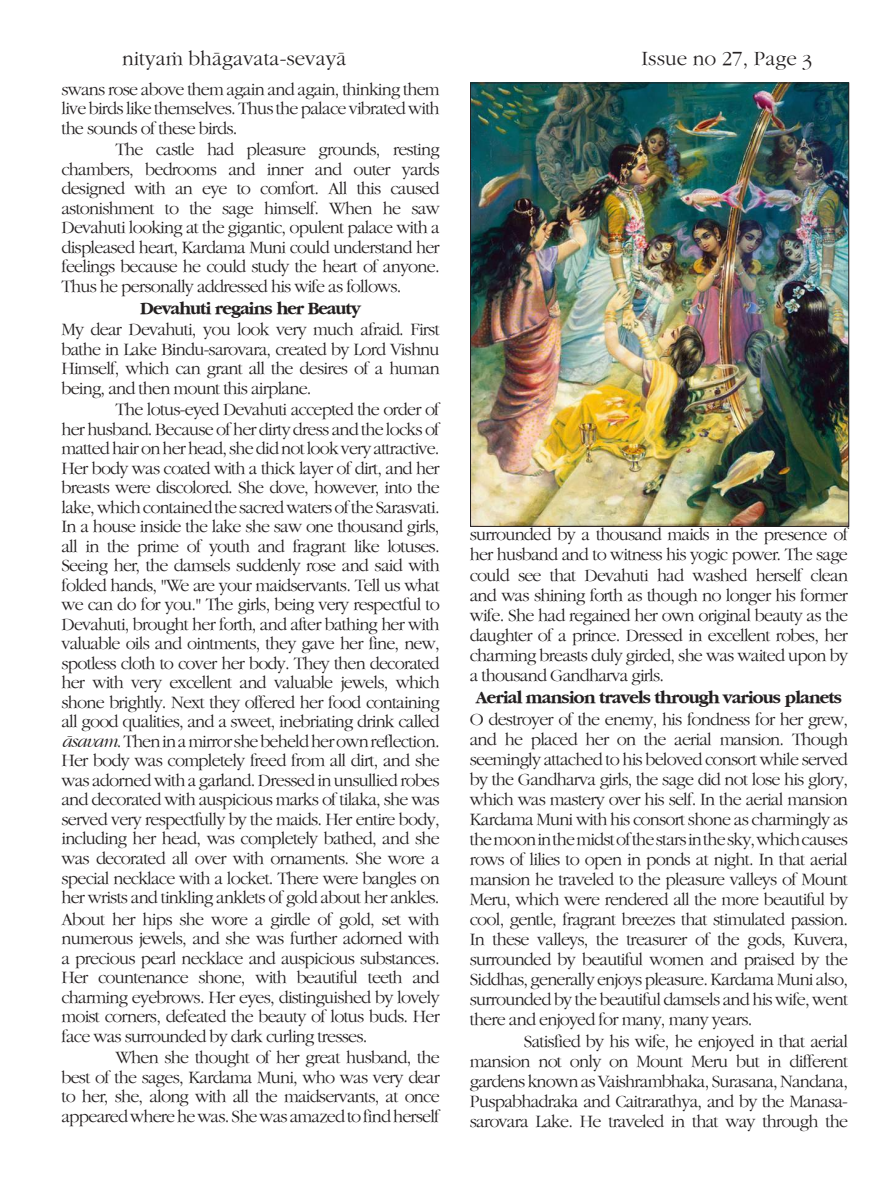
<style>
.page{position:relative;width:885px;height:1191px;background:#fff}
.page>*{position:absolute;margin:0;border:0;box-sizing:border-box;transform-origin:0 0}
.t1{font:21px "Rama Garamond Plus";color:#231f20}
.t2{font:18px/19.5px "Rama Garamond Plus";letter-spacing:-.045em;color:#231f20;text-align:justify}
.t3{font:700 18px "Rama Garamond Plus";letter-spacing:-.045em;color:#231f20}
.s1{font-style:italic}
</style>
<div class="page">
<img style="left:472px;top:85px;width:375px;height:440px">
<p class="t1" style="left:122px;top:47px;width:226px">nityaà bhägavata-sevayä</p>
<p class="t1" style="left:641px;top:47px;width:172px">Issue no 27, Page 3</p>
<p class="t2" style="left:61px;top:79px;width:379px">swans rose above them again and again, thinking them live birds like themselves. Thus the palace vibrated with the sounds of these birds.</p>
<p class="t2" style="left:61px;top:140px;width:380px;text-indent:54px">The castle had pleasure grounds, resting chambers, bedrooms and inner and outer yards designed with an eye to comfort. All this caused astonishment to the sage himself. When he saw Devahuti looking at the gigantic, opulent palace with a displeased heart, Kardama Muni could understand her feelings because he could study the heart of anyone.<br>Thus he personally addressed his wife as follows.</p>
<p class="t3" style="left:140px;top:298px;width:222px">Devahuti regains her Beauty</p>
<p class="t2" style="left:61px;top:320px;width:380px">My dear Devahuti, you look very much afraid. First bathe in Lake Bindu-sarovara, created by Lord Vishnu Himself, which can grant all the desires of a human being, and then mount this airplane.</p>
<p class="t2" style="left:61px;top:400px;width:380px;text-indent:54px">The lotus-eyed Devahuti accepted the order of her husband. Because of her dirty dress and the locks of matted hair on her head, she did not look very attractive.<br>Her body was coated with a thick layer of dirt, and her breasts were discolored. She dove, however, into the lake, which contained the sacred waters of the Sarasvati.<br>In a house inside the lake she saw one thousand girls, all in the prime of youth and fragrant like lotuses.<br>Seeing her, the damsels suddenly rose and said with folded hands, "We are your maidservants. Tell us what we can do for you." The girls, being very respectful to Devahuti, brought her forth, and after bathing her with valuable oils and ointments, they gave her fine, new, spotless cloth to cover her body. They then decorated her with very excellent and valuable jewels, which shone brightly. Next they offered her food containing all good qualities, and a sweet, inebriating drink called <span class="s1">äsavam</span>. Then in a mirror she beheld her own reflection.<br>Her body was completely freed from all dirt, and she was adorned with a garland. Dressed in unsullied robes and decorated with auspicious marks of tilaka, she was served very respectfully by the maids. Her entire body, including her head, was completely bathed, and she was decorated all over with ornaments. She wore a special necklace with a locket. There were bangles on her wrists and tinkling anklets of gold about her ankles.</p>
<p class="t2" style="left:61px;top:909px;width:380px">About her hips she wore a girdle of gold, set with numerous jewels, and she was further adorned with a precious pearl necklace and auspicious substances.<br>Her countenance shone, with beautiful teeth and charming eyebrows. Her eyes, distinguished by lovely moist corners, defeated the beauty of lotus buds. Her face was surrounded by dark curling tresses.</p>
<p class="t2" style="left:61px;top:1047px;width:380px;text-indent:54px">When she thought of her great husband, the best of the sages, Kardama Muni, who was very dear to her, she, along with all the maidservants, at once appeared where he was. She was amazed to find herself</p>
<p class="t2" style="left:470px;top:525px;width:380px;line-height:20px">surrounded by a thousand maids in the presence of her husband and to witness his yogic power. The sage could see that Devahuti had washed herself clean and was shining forth as though no longer his former wife. She had regained her own original beauty as the daughter of a prince. Dressed in excellent robes, her charming breasts duly girded, she was waited upon by a thousand Gandharva girls.</p>
<p class="t3" style="left:476px;top:687px;width:367px">Aerial mansion travels through various planets</p>
<p class="t2" style="left:470px;top:709px;width:380px;line-height:20px">O destroyer of the enemy, his fondness for her grew, and he placed her on the aerial mansion. Though seemingly attached to his beloved consort while served by the Gandharva girls, the sage did not lose his glory, which was mastery over his self. In the aerial mansion Kardama Muni with his consort shone as charmingly as the moon in the midst of the stars in the sky, which causes rows of lilies to open in ponds at night. In that aerial mansion he traveled to the pleasure valleys of Mount Meru, which were rendered all the more beautiful by cool, gentle, fragrant breezes that stimulated passion.<br>In these valleys, the treasurer of the gods, Kuvera, surrounded by beautiful women and praised by the Siddhas, generally enjoys pleasure. Kardama Muni also, surrounded by the beautiful damsels and his wife, went there and enjoyed for many, many years.</p>
<p class="t2" style="left:470px;top:1031px;width:380px;line-height:20px;text-indent:54px">Satisfied by his wife, he enjoyed in that aerial mansion not only on Mount Meru but in different gardens known as Vaishrambhaka, Surasana, Nandana, Puspabhadraka and Caitrarathya, and by the Manasa&shy;sarovara Lake. He traveled in that way through the</p>
</div>
